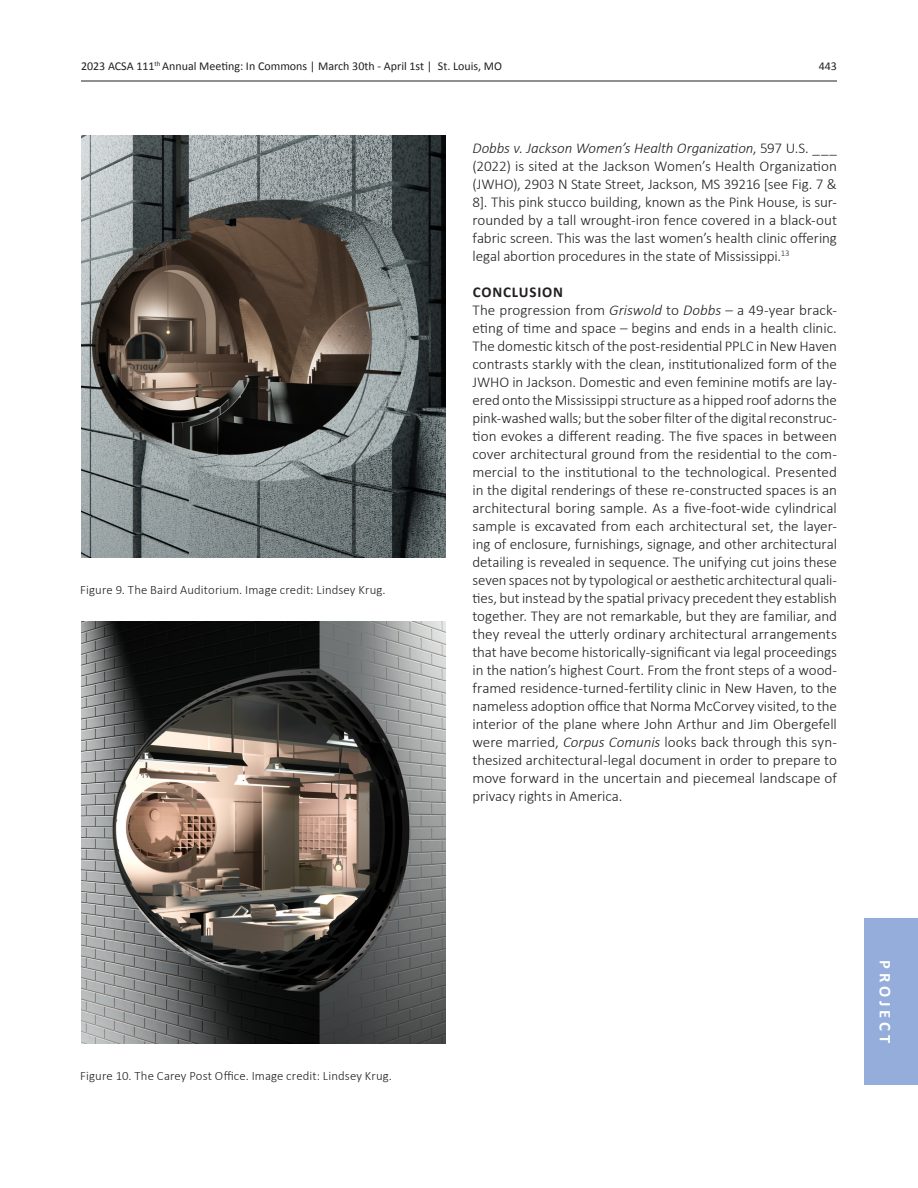
<style>
.page{position:relative;width:918px;height:1188px;background:#fff}
.page>*{position:absolute;margin:0;border:0;box-sizing:border-box;transform-origin:0 0}
.t1{font:700 16.5px "Calibri";letter-spacing:.235em;color:#fff}
._06_Main_Body_Text{font:300 15px/18px "Calibri";letter-spacing:-.005em;color:#231f20;text-align:justify}
._05_Section_Header{font:700 15px "Calibri";letter-spacing:.055em;color:#231f20}
._07_Caption_Text{font:300 12.75px "Calibri";letter-spacing:.01em;color:#231f20}
.t2{font:12px "Calibri";color:#231f20}
.s1{font-style:italic}
</style>
<div class="page">
<hr style="left:81px;top:81px;width:756px;height:1px;background:#231f20">
<div style="left:864px;top:918px;width:54px;height:167px;background:#95adda"></div>
<img style="left:81px;top:135px;width:365px;height:423px">
<img style="left:81px;top:621px;width:365px;height:423px">
<p class="t2" style="left:81px;top:57px;width:423px">2023 ACSA 111<sup>th</sup> Annual Meeting: In Commons | March 30th - April 1st | St. Louis, MO</p>
<p class="t2" style="left:819px;top:57px;width:20px">443</p>
<p class="_07_Caption_Text" style="left:80px;top:582px;width:307px">Figure 9. The Baird Auditorium. Image credit: Lindsey Krug.</p>
<p class="_06_Main_Body_Text" style="left:472px;top:139px;width:366px"><span class="s1">Dobbs v. Jackson Women’s Health Organization</span>, 597 U.S. ___ (2022) is sited at the Jackson Women’s Health Organization (JWHO), 2903 N State Street, Jackson, MS 39216 [see Fig. 7 &amp; 8]. This pink stucco building, known as the Pink House, is sur&shy;rounded by a tall wrought-iron fence covered in a black-out fabric screen. This was the last women’s health clinic offering legal abortion procedures in the state of Mississippi.<sup>13</sup></p>
<p class="_05_Section_Header" style="left:473px;top:281px;width:92px">CONCLUSION</p>
<p class="_06_Main_Body_Text" style="left:472px;top:301px;width:366px">The progression from <span class="s1">Griswold</span> to <span class="s1">Dobbs</span> – a 49-year brack&shy;eting of time and space – begins and ends in a health clinic.<br>The domestic kitsch of the post-residential PPLC in New Haven contrasts starkly with the clean, institutionalized form of the JWHO in Jackson. Domestic and even feminine motifs are lay&shy;ered onto the Mississippi structure as a hipped roof adorns the pink-washed walls; but the sober filter of the digital reconstruc&shy;tion evokes a different reading. The five spaces in between cover architectural ground from the residential to the com&shy;mercial to the institutional to the technological. Presented in the digital renderings of these re-constructed spaces is an architectural boring sample. As a five-foot-wide cylindrical sample is excavated from each architectural set, the layer&shy;ing of enclosure, furnishings, signage, and other architectural detailing is revealed in sequence. The unifying cut joins these seven spaces not by typological or aesthetic architectural quali&shy;ties, but instead by the spatial privacy precedent they establish together. They are not remarkable, but they are familiar, and they reveal the utterly ordinary architectural arrangements that have become historically-significant via legal proceedings in the nation’s highest Court. From the front steps of a wood&shy;framed residence-turned-fertility clinic in New Haven, to the nameless adoption office that Norma McCorvey visited, to the interior of the plane where John Arthur and Jim Obergefell were married, <span class="s1">Corpus Comunis</span> looks back through this syn&shy;thesized architectural-legal document in order to prepare to move forward in the uncertain and piecemeal landscape of privacy rights in America.</p>
<p class="_07_Caption_Text" style="left:80px;top:1068px;width:313px">Figure 10. The Carey Post Office. Image credit: Lindsey Krug.</p>
<p class="t1" style="left:897px;top:960px;width:85px;rotate:90deg">PROJECT</p>
</div>
